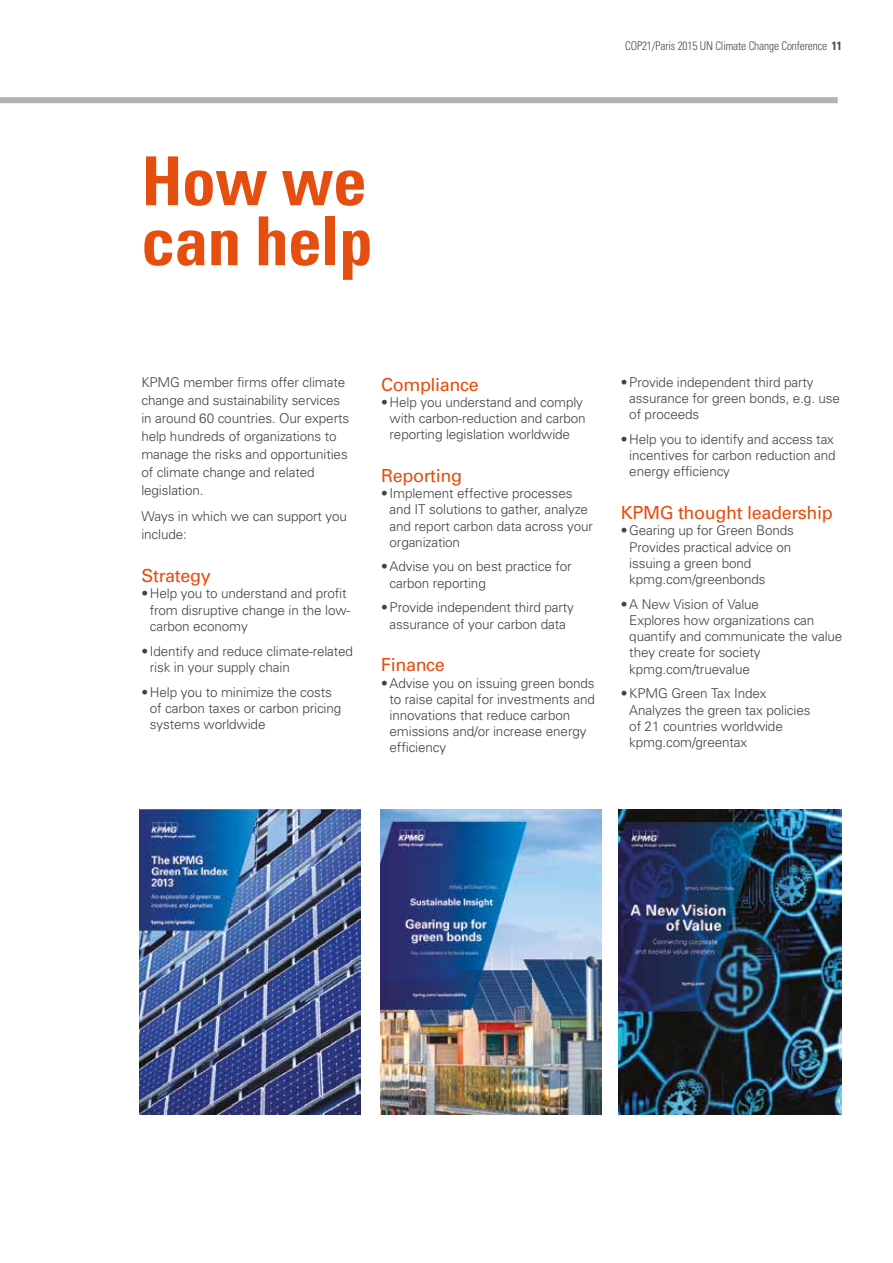
<style>
.page{position:relative;width:893px;height:1263px;background:#fff}
.page>*{position:absolute;margin:0;border:0;box-sizing:border-box;transform-origin:0 0}
.t1{font:700 condensed 67.5px/60px "Univers LT Std";letter-spacing:-.01em;color:#e64e10}
.t2{font:18px "Univers";letter-spacing:-.02em;color:#e64e10}
.t3{font:300 13.5px/16.2px "Univers";letter-spacing:-.01em;color:#424241}
.t4{font:300 condensed 12px "Univers LT Std";letter-spacing:-.01em;color:#4a4a49;scale:.95 1}
.s1{font-weight:700}
</style>
<div class="page">
<div style="left:0;top:97px;width:838px;height:6px;background:#b3b2b2"></div>
<img style="left:619px;top:809px;width:223px;height:306px">
<img style="left:380px;top:809px;width:222px;height:306px">
<img style="left:140px;top:809px;width:221px;height:306px">
<p class="t4" style="left:625px;top:39px;width:230px">COP21/Paris 2015 UN Climate Change Conference <span class="s1">11</span></p>
<h1 class="t1" style="left:141px;top:151px;width:233px">How we can help</h1>
<p class="t3" style="left:141px;top:373px;width:209px;line-height:18px">KPMG member firms offer climate change and sustainability services in around 60 countries. Our experts help hundreds of organizations to manage the risks and opportunities of climate change and related legislation.</p>
<p class="t3" style="left:141px;top:508px;width:207px;line-height:18px">Ways in which we can support you include:</p>
<h2 class="t2" style="left:141px;top:565px;width:71px">Strategy</h2>
<p class="t3" style="left:150px;top:586px;width:202px;text-indent:-9px">•Help you to understand and profit from disruptive change in the low&shy;carbon economy</p>
<p class="t3" style="left:150px;top:643px;width:205px;text-indent:-9px">• Identify and reduce climate-related risk in your supply chain</p>
<p class="t3" style="left:150px;top:684px;width:193px;text-indent:-9px">•Help you to minimize the costs of carbon taxes or carbon pricing systems worldwide</p>
<h2 class="t2" style="left:381px;top:374px;width:99px">Compliance</h2>
<p class="t3" style="left:390px;top:394px;width:198px;text-indent:-9px">•Help you understand and comply with carbon-reduction and carbon reporting legislation worldwide</p>
<h2 class="t2" style="left:381px;top:465px;width:83px">Reporting</h2>
<p class="t3" style="left:390px;top:485px;width:205px;text-indent:-9px">• Implement effective processes and IT solutions to gather, analyze and report carbon data across your organization</p>
<p class="t3" style="left:390px;top:559px;width:184px;text-indent:-9px">•Advise you on best practice for carbon reporting</p>
<p class="t3" style="left:381px;top:599px;width:194px;text-align:center">•Provide independent third party assurance of your carbon data</p>
<h2 class="t2" style="left:381px;top:655px;width:65px">Finance</h2>
<p class="t3" style="left:390px;top:675px;width:207px;text-indent:-9px">•Advise you on issuing green bonds to raise capital for investments and innovations that reduce carbon emissions and/or increase energy efficiency</p>
<p class="t3" style="left:629px;top:374px;width:212px;text-indent:-9px">•Provide independent third party assurance for green bonds, e.g. use of proceeds</p>
<p class="t3" style="left:629px;top:431px;width:208px;text-align:justify;text-indent:-9px">•Help you to identify and access tax incentives for carbon reduction and energy efficiency</p>
<h2 class="t2" style="left:621px;top:502px;width:214px">KPMG thought leadership</h2>
<p class="t3" style="left:629px;top:523px;width:166px;text-indent:-9px">•Gearing up for Green Bonds<br>Provides practical advice on issuing a green bond kpmg.com/greenbonds</p>
<p class="t3" style="left:629px;top:596px;width:215px;text-indent:-9px">•A New Vision of Value<br>Explores how organizations can quantify and communicate the value they create for society kpmg.com/truevalue</p>
<p class="t3" style="left:629px;top:685px;width:183px;text-indent:-9px">•KPMG Green Tax Index<br>Analyzes the green tax policies of 21 countries worldwide kpmg.com/greentax</p>
</div>
